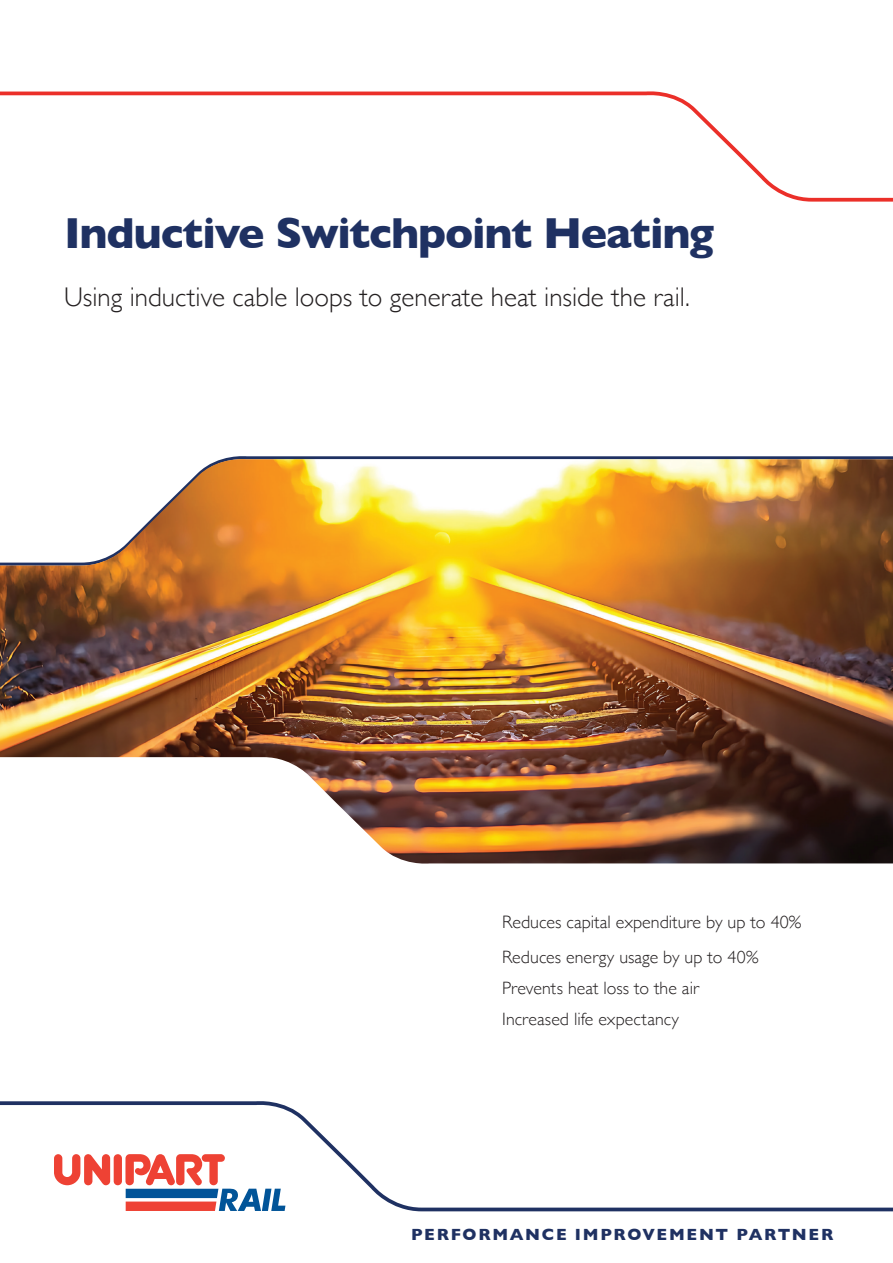
<style>
.page{position:relative;width:893px;height:1263px;background:#fff}
.page>*{position:absolute;margin:0;border:0;box-sizing:border-box;transform-origin:0 0}
.t1{font:700 44.25px "Gill Sans";letter-spacing:-.03em;color:#1f3162}
.t2{font:300 27px "Gill Sans";color:#231f20}
.t3{font:300 18px "Gill Sans";color:#231f20}
.t4{font:300 17.85px "Gill Sans";letter-spacing:.005em;color:#231f20}
.t5{font:700 16.5px "Gill Sans";letter-spacing:.1em;color:#1f3162}
</style>
<div class="page">
<svg style="left:0;top:1101px;width:893px;height:111px"></svg>
<svg style="left:0;top:91px;width:893px;height:111px"></svg>
<svg style="left:223px;top:456px;width:670px;height:3px;background:#364672"></svg>
<img style="left:0;top:459px;width:893px;height:405px">
<svg style="left:54px;top:1154px;width:231px;height:57px"></svg>
<p class="t1" style="left:64px;top:198px;width:651px">Inductive Switchpoint Heating</p>
<p class="t2" style="left:64px;top:276px;width:627px">Using inductive cable loops to generate heat inside the rail.</p>
<p class="t3" style="left:502px;top:908px;width:301px">Reduces capital expenditure by up to 40%</p>
<p class="t4" style="left:502px;top:943px;width:258px">Reduces energy usage by up to 40%</p>
<p class="t4" style="left:502px;top:974px;width:198px">Prevents heat loss to the air</p>
<p class="t4" style="left:502px;top:1005px;width:178px">Increased life expectancy</p>
<p class="t5" style="left:411px;top:1221px;width:424px">PERFORMANCE IMPROVEMENT PARTNER</p>
</div>
